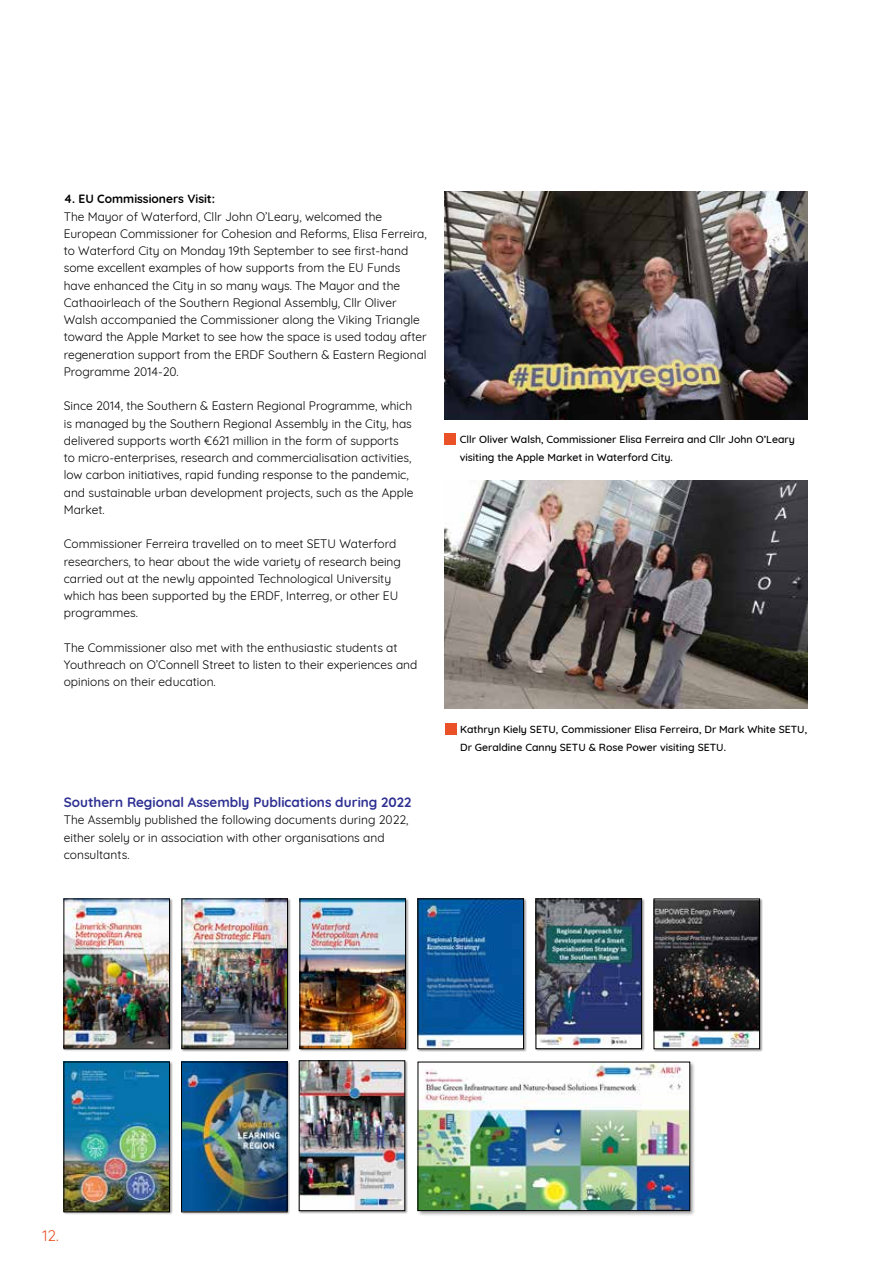
<style>
.page{position:relative;width:893px;height:1263px;background:#fff}
.page>*{position:absolute;margin:0;border:0;box-sizing:border-box;transform-origin:0 0}
.t1{font:15px "Quicksand";color:#eb5126}
.t2{font:700 13.5px "Quicksand";color:#2e3092}
.t3{font:12px/17.2px "Quicksand";color:#000}
.t4{font:700 12px "Quicksand";color:#000}
.t5{font:500 10.5px/17.2px "Quicksand";color:#000}
</style>
<div class="page">
<img style="left:444px;top:191px;width:363px;height:229px">
<img style="left:445px;top:480px;width:363px;height:228px">
<div style="left:444px;top:433px;width:12px;height:12px;background:#eb5126"></div>
<div style="left:445px;top:723px;width:12px;height:12px;background:#eb5126"></div>
<div style="left:417px;top:1061px;width:278px;height:155px;background:#000;opacity:.4"></div>
<img style="left:420px;top:1064px;width:268px;height:145px">
<div style="left:418px;top:1062px;width:272px;height:149px;border:1px solid #000"></div>
<div style="left:63px;top:898px;width:110px;height:154px;background:#000;opacity:.4"></div>
<img style="left:66px;top:901px;width:102px;height:146px">
<div style="left:64px;top:899px;width:106px;height:150px;border:1px solid #000"></div>
<div style="left:181px;top:898px;width:110px;height:154px;background:#000;opacity:.4"></div>
<img style="left:184px;top:901px;width:102px;height:146px">
<div style="left:182px;top:899px;width:106px;height:150px;border:1px solid #000"></div>
<div style="left:299px;top:898px;width:110px;height:154px;background:#000;opacity:.4"></div>
<img style="left:302px;top:901px;width:102px;height:146px">
<div style="left:300px;top:899px;width:106px;height:150px;border:1px solid #000"></div>
<div style="left:299px;top:1060px;width:109px;height:154px;background:#000;opacity:.4"></div>
<img style="left:301px;top:1063px;width:102px;height:146px">
<div style="left:299px;top:1061px;width:106px;height:150px;border:1px solid #000"></div>
<div style="left:535px;top:898px;width:110px;height:154px;background:#000;opacity:.4"></div>
<img style="left:538px;top:901px;width:102px;height:146px">
<div style="left:536px;top:899px;width:106px;height:150px;border:1px solid #000"></div>
<div style="left:653px;top:898px;width:110px;height:154px;background:#000;opacity:.4"></div>
<img style="left:656px;top:901px;width:102px;height:146px">
<div style="left:654px;top:899px;width:106px;height:150px;border:1px solid #000"></div>
<div style="left:63px;top:1061px;width:110px;height:154px;background:#000;opacity:.4"></div>
<img style="left:66px;top:1064px;width:102px;height:146px">
<div style="left:64px;top:1062px;width:106px;height:150px;border:1px solid #000"></div>
<div style="left:181px;top:1061px;width:110px;height:154px;background:#000;opacity:.4"></div>
<img style="left:183px;top:1064px;width:102px;height:146px">
<div style="left:181px;top:1062px;width:106px;height:150px;border:1px solid #000"></div>
<div style="left:417px;top:898px;width:110px;height:154px;background:#000;opacity:.4"></div>
<img style="left:420px;top:901px;width:102px;height:146px">
<div style="left:418px;top:899px;width:106px;height:150px;border:1px solid #000"></div>
<p class="t4" style="left:64px;top:189px;width:153px">4. EU Commissioners Visit:</p>
<p class="t3" style="left:64px;top:206px;width:365px">The Mayor of Waterford, Cllr John O’Leary, welcomed the European Commissioner for Cohesion and Reforms, Elisa Ferreira, to Waterford City on Monday 19th September to see first-hand some excellent examples of how supports from the EU Funds have enhanced the City in so many ways. The Mayor and the Cathaoirleach of the Southern Regional Assembly, Cllr Oliver Walsh accompanied the Commissioner along the Viking Triangle toward the Apple Market to see how the space is used today after regeneration support from the ERDF Southern &amp; Eastern Regional Programme 2014-20.</p>
<p class="t3" style="left:64px;top:396px;width:351px">Since 2014, the Southern &amp; Eastern Regional Programme, which is managed by the Southern Regional Assembly in the City, has delivered supports worth €621 million in the form of supports<br>to micro-enterprises, research and commercialisation activities, low carbon initiatives, rapid funding response to the pandemic, and sustainable urban development projects, such as the Apple Market.</p>
<p class="t3" style="left:64px;top:534px;width:339px">Commissioner Ferreira travelled on to meet SETU Waterford researchers, to hear about the wide variety of research being carried out at the newly appointed Technological University which has been supported by the ERDF, Interreg, or other EU programmes.</p>
<p class="t3" style="left:64px;top:638px;width:355px">The Commissioner also met with the enthusiastic students at<br>Youthreach on O’Connell Street to listen to their experiences and opinions on their education.</p>
<p class="t2" style="left:64px;top:791px;width:349px">Southern Regional Assembly Publications during 2022</p>
<p class="t3" style="left:64px;top:810px;width:346px">The Assembly published the following documents during 2022, either solely or in association with other organisations and consultants.</p>
<p class="t5" style="left:460px;top:430px;width:337px">Cllr Oliver Walsh, Commissioner Elisa Ferreira and Cllr John O’Leary visiting the Apple Market in Waterford City.</p>
<p class="t5" style="left:460px;top:720px;width:349px">Kathryn Kiely SETU, Commissioner Elisa Ferreira, Dr Mark White SETU,<br>Dr Geraldine Canny SETU &amp; Rose Power visiting SETU.</p>
<p class="t1" style="left:43px;top:1224px;width:18px">12.</p>
</div>
